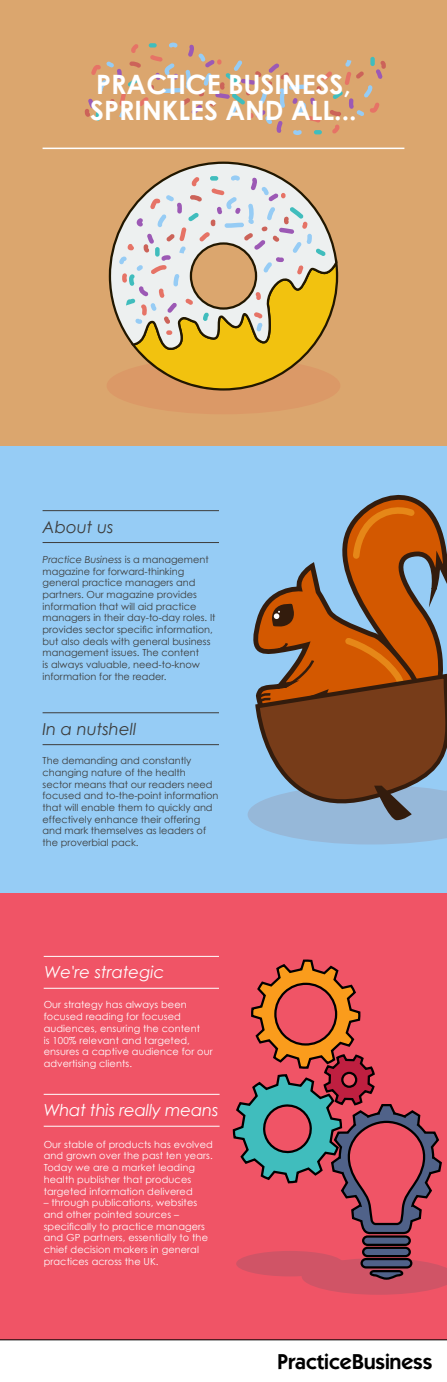
<style>
.page{position:relative;width:447px;height:1382px;background:#fff}
.page>*{position:absolute;margin:0;border:0;box-sizing:border-box;transform-origin:0 0}
.t1{font:700 26.7px/26.7px "Century Gothic";color:#fff}
.t2{font:600 21.67px "Itc Kabel";color:#000}
.t3{font:italic 16.5px "Century Gothic";letter-spacing:-.01em;color:#fff}
.t4{font:italic 16.5px "Century Gothic";color:#3c3c3b}
.t5{font:9.75px/11.7px "Century Gothic";color:#3c3c3b}
.t6{font:9.75px/11.7px "Century Gothic";letter-spacing:.01em;color:#fff}
.s1{font-style:italic}
</style>
<div class="page">
<div style="left:0;top:893px;width:446px;height:446px;background:#f05466"></div>
<div style="left:0;top:0;width:446px;height:446px;background:#dba66e"></div>
<div style="left:106px;top:357px;width:234px;height:57px;background:#db9967;border-radius:50%"></div>
<svg style="left:132px;top:259px;width:206px;height:132px;fill:#f2c20f"></svg>
<svg style="left:109px;top:162px;width:228px;height:188px"></svg>
<svg style="left:119px;top:175px;width:206px;height:160px"></svg>
<svg style="left:84px;top:42px;width:302px;height:93px"></svg>
<div style="left:0;top:446px;width:446px;height:447px;background:#96ccf5"></div>
<hr style="left:43px;top:712px;width:176px;height:1px;background:#3c3c3b">
<hr style="left:43px;top:744px;width:176px;height:1px;background:#3c3c3b">
<hr style="left:43px;top:148px;width:361px;height:1px;background:#fff">
<hr style="left:44px;top:1094px;width:175px;height:1px;background:#fff">
<hr style="left:44px;top:1126px;width:175px;height:1px;background:#fff">
<hr style="left:44px;top:956px;width:175px;height:1px;background:#fff">
<hr style="left:44px;top:988px;width:175px;height:1px;background:#fff">
<hr style="left:43px;top:510px;width:176px;height:1px;background:#3c3c3b">
<hr style="left:43px;top:542px;width:176px;height:1px;background:#3c3c3b">
<hr style="left:0;top:1339px;width:446px;height:1px;background:#000">
<svg style="left:342px;top:494px;width:104px;height:177px"></svg>
<svg style="left:253px;top:566px;width:180px;height:105px"></svg>
<svg style="left:269px;top:602px;width:28px;height:27px"></svg>
<svg style="left:275px;top:640px;width:15px;height:12px"></svg>
<svg style="left:342px;top:635px;width:71px;height:36px"></svg>
<svg style="left:348px;top:505px;width:69px;height:57px"></svg>
<svg style="left:282px;top:658px;width:33px;height:13px"></svg>
<svg style="left:255px;top:671px;width:191px;height:114px"></svg>
<svg style="left:247px;top:785px;width:199px;height:59px"></svg>
<svg style="left:232px;top:959px;width:214px;height:336px"></svg>
<h1 class="t1" style="left:90px;top:70px;width:268px">PRACTICE BUSINESS,<br>SPRINKLES AND ALL...</h1>
<h3 class="t4" style="left:43px;top:516px;width:72px">About us</h3>
<p class="t5" style="left:43px;top:553px;width:174px"><span class="s1">Practice Business</span> is a management magazine for forward-thinking general practice managers and partners. Our magazine provides information that will aid practice managers in their day-to-day roles. It provides sector specific information, but also deals with general business management issues. The content<br>is always valuable, need-to-know information for the reader.</p>
<h3 class="t4" style="left:43px;top:719px;width:95px">In a nutshell</h3>
<p class="t5" style="left:43px;top:755px;width:177px">The demanding and constantly changing nature of the health<br>sector means that our readers need focused and to-the-point information that will enable them to quickly and effectively enhance their offering and mark themselves as leaders of the proverbial pack.</p>
<h3 class="t3" style="left:45px;top:962px;width:121px">We're strategic</h3>
<p class="t6" style="left:44px;top:999px;width:170px">Our strategy has always been focused reading for focused audiences, ensuring the content<br>is 100% relevant and targeted, ensures a captive audience for our advertising clients.</p>
<h3 class="t3" style="left:44px;top:1100px;width:176px">What this really means</h3>
<p class="t6" style="left:44px;top:1138px;width:171px">Our stable of products has evolved and grown over the past ten years.<br>Today we are a market leading health publisher that produces targeted information delivered</p>
<p class="t6" style="left:44px;top:1197px;width:166px">– through publications, websites and other pointed sources – specifically to practice managers and GP partners, essentially to the chief decision makers in general practices across the UK.</p>
<h2 class="t2" style="left:277px;top:1349px;width:156px">PracticeBusiness</h2>
</div>
